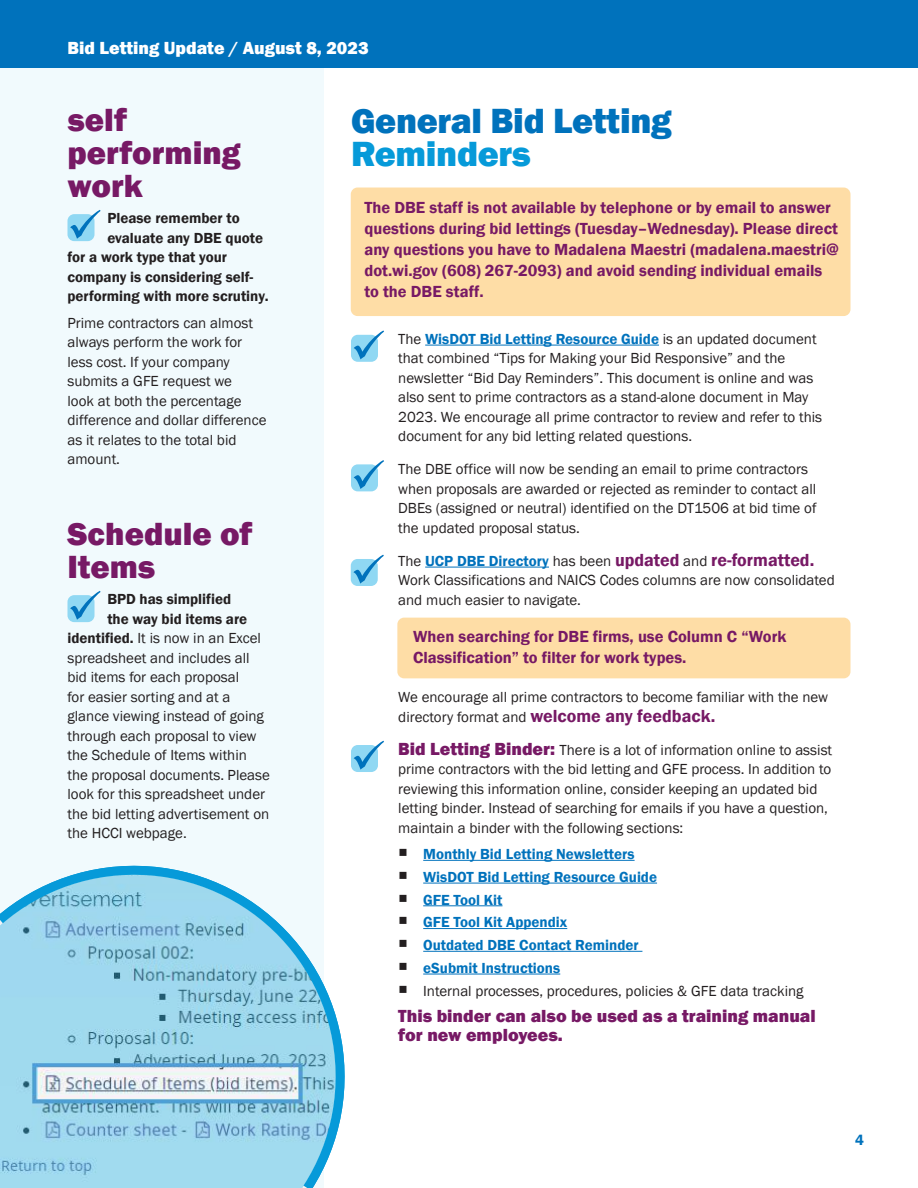
<style>
.page{position:relative;width:918px;height:1188px;background:#fff}
.page>*{position:absolute;margin:0;border:0;box-sizing:border-box;transform-origin:0 0}
.t1{font:800 36px/33px "Franklin Gothic";letter-spacing:-.01em;color:#0072bc}
.t2{font:800 33px/33px "Franklin Gothic";color:#771965}
.t3{font:600 18px "Franklin Gothic";color:#771965}
.t4{font:800 18px/19.5px "Franklin Gothic";color:#771965}
.t5{font:800 18px "Franklin Gothic";color:#fff}
.t6{font:600 16.5px/21px "Franklin Gothic";color:#771965}
.t7{font:15px/19.5px "Franklin Gothic";color:#231f20}
.t8{font:600 15px "Franklin Gothic";color:#231f20}
.t9{font:600 15px "Franklin Gothic";color:#0072bc}
.s1{font-weight:600}
.s2{color:#069ad9}
.s3{font-weight:600;color:#0072bc}
.s4{font-weight:400;font-size:15px;color:#231f20}
.s5{font-size:15px;color:#0072bc}
.s6{font-weight:800;font-size:18px;color:#771965}
.s7{color:#231f20}
</style>
<div class="page">
<div style="left:0;top:0;width:324px;height:1188px;background:#f1fafd"></div>
<div style="left:351px;top:188px;width:499px;height:128px;background:#fedda6;border-radius:7px"></div>
<hr style="left:425px;top:345px;width:234px;height:1px;background:#0072bc">
<hr style="left:425px;top:567px;width:124px;height:1px;background:#0072bc">
<hr style="left:423px;top:860px;width:212px;height:1px;background:#0072bc">
<hr style="left:423px;top:883px;width:234px;height:1px;background:#0072bc">
<hr style="left:423px;top:905px;width:80px;height:1px;background:#0072bc">
<hr style="left:423px;top:928px;width:144px;height:1px;background:#0072bc">
<hr style="left:423px;top:951px;width:219px;height:1px;background:#0072bc">
<hr style="left:423px;top:974px;width:137px;height:1px;background:#0072bc">
<div style="left:0;top:0;width:918px;height:68px;background:#0072bc"></div>
<div style="left:351px;top:464px;width:27px;height:27px;background:#90d8f3;border-radius:7px"></div>
<svg style="left:354px;top:460px;width:30px;height:29px"></svg>
<div style="left:351px;top:559px;width:27px;height:27px;background:#90d8f3;border-radius:7px"></div>
<svg style="left:353px;top:555px;width:31px;height:29px"></svg>
<div style="left:351px;top:745px;width:27px;height:27px;background:#90d8f3;border-radius:7px"></div>
<svg style="left:354px;top:741px;width:30px;height:29px"></svg>
<div style="left:397px;top:618px;width:453px;height:60px;background:#fedda6;border-radius:7px"></div>
<div style="left:351px;top:335px;width:27px;height:27px;background:#90d8f3;border-radius:7px"></div>
<svg style="left:354px;top:330px;width:30px;height:29px"></svg>
<div style="left:68px;top:214px;width:26px;height:27px;background:#90d8f3;border-radius:7px"></div>
<svg style="left:70px;top:210px;width:31px;height:29px"></svg>
<div style="left:68px;top:595px;width:26px;height:27px;background:#90d8f3;border-radius:7px"></div>
<svg style="left:70px;top:591px;width:31px;height:29px"></svg>
<svg style="left:76px;top:865px;width:269px;height:271px"></svg>
<svg style="left:0;top:874px;width:336px;height:314px;background:#9dd2e8"></svg>
<p class="t5" style="left:68px;top:36px;width:303px">Bid Letting Update / August 8, 2023</p>
<h1 class="t2" style="left:68px;top:103px;width:175px">self performing work</h1>
<p class="t8" style="left:107px;top:209px;width:134px">Please remember to</p>
<p class="t8" style="left:107px;top:229px;width:157px">evaluate any DBE quote</p>
<p class="t8" style="left:67px;top:248px;width:161px">for a work type that your</p>
<p class="t8" style="left:67px;top:268px;width:187px">company is considering self-</p>
<p class="t8" style="left:67px;top:287px;width:203px">performing with more scrutiny.</p>
<p class="t7" style="left:67px;top:313px;width:201px">Prime contractors can almost always perform the work for less cost. If your company submits a GFE request we<br>look at both the percentage difference and dollar difference as it relates to the total bid amount.</p>
<h1 class="t2" style="left:68px;top:517px;width:187px">Schedule of<br>Items</h1>
<p class="t8" style="left:107px;top:590px;width:125px">BPD has simplified</p>
<p class="t8" style="left:107px;top:610px;width:141px">the way bid items are</p>
<p class="t7" style="left:67px;top:629px;width:195px"><span class="s1">identified.</span> It is now in an Excel</p>
<p class="t7" style="left:67px;top:648px;width:184px">spreadsheet and includes all</p>
<p class="t7" style="left:67px;top:668px;width:173px">bid items for each proposal</p>
<p class="t7" style="left:67px;top:687px;width:164px">for easier sorting and at a</p>
<p class="t7" style="left:67px;top:707px;width:198px">glance viewing instead of going</p>
<p class="t7" style="left:67px;top:726px;width:191px">through each proposal to view</p>
<p class="t7" style="left:67px;top:746px;width:181px">the Schedule of Items within</p>
<p class="t7" style="left:67px;top:765px;width:204px">the proposal documents. Please</p>
<p class="t7" style="left:67px;top:785px;width:199px">look for this spreadsheet under</p>
<p class="t7" style="left:67px;top:804px;width:203px">the bid letting advertisement on</p>
<p class="t7" style="left:67px;top:824px;width:121px">the HCCI webpage.</p>
<h2 class="t1" style="left:351px;top:105px;width:322px">General Bid Letting<br><span class="s2">Reminders</span></h2>
<p class="t6" style="left:364px;top:197px;width:476px">The DBE staff is not available by telephone or by email to answer questions during bid lettings (Tuesday–Wednesday). Please direct any questions you have to Madalena Maestri (madalena.maestri@ dot.wi.gov (608) 267-2093) and avoid sending individual emails to the DBE staff.</p>
<p class="t7" style="left:398px;top:330px;width:425px">The <span class="s3">WisDOT Bid Letting Resource Guide</span> is an updated document that combined “Tips for Making your Bid Responsive” and the newsletter “Bid Day Reminders”. This document is online and was also sent to prime contractors as a stand-alone document in May 2023. We encourage all prime contractor to review and refer to this document for any bid letting related questions.</p>
<p class="t7" style="left:398px;top:460px;width:420px">The DBE office will now be sending an email to prime contractors when proposals are awarded or rejected as reminder to contact all DBEs (assigned or neutral) identified on the DT1506 at bid time of the updated proposal status.</p>
<p class="t3" style="left:398px;top:549px;width:418px"><span class="s4">The</span> <span class="s5">UCP DBE Directory</span> <span class="s4">has been</span> updated <span class="s4">and</span> re-formatted.</p>
<p class="t7" style="left:398px;top:571px;width:438px">Work Classifications and NAICS Codes columns are now consolidated and much easier to navigate.</p>
<p class="t6" style="left:413px;top:626px;width:375px">When searching for DBE firms, use Column C “Work<br>Classification” to filter for work types.</p>
<p class="t7" style="left:398px;top:688px;width:431px">We encourage all prime contractors to become familiar with the new</p>
<p class="t3" style="left:398px;top:705px;width:319px"><span class="s4">directory format and</span> welcome any feedback.</p>
<p class="t7" style="left:398px;top:741px;width:436px"><span class="s6">Bid Letting Binder:</span> There is a lot of information online to assist prime contractors with the bid letting and GFE process. In addition to reviewing this information online, consider keeping an updated bid letting binder. Instead of searching for emails if you have a question, maintain a binder with the following sections:</p>
<p class="t9" style="left:398px;top:845px;width:238px"><span class="s7">○</span> Monthly Bid Letting Newsletters</p>
<p class="t9" style="left:398px;top:868px;width:260px"><span class="s7">○</span> WisDOT Bid Letting Resource Guide</p>
<p class="t9" style="left:398px;top:890px;width:106px"><span class="s7">○</span> GFE Tool Kit</p>
<p class="t9" style="left:398px;top:913px;width:171px"><span class="s7">○</span> GFE Tool Kit Appendix</p>
<p class="t9" style="left:398px;top:936px;width:242px"><span class="s7">○</span> Outdated DBE Contact Reminder</p>
<p class="t9" style="left:398px;top:959px;width:164px"><span class="s7">○</span> eSubmit Instructions</p>
<p class="t7" style="left:398px;top:981px;width:407px">○ Internal processes, procedures, policies &amp; GFE data tracking</p>
<p class="t4" style="left:398px;top:1006px;width:419px">This binder can also be used as a training manual for new employees.</p>
<p class="t9" style="left:855px;top:1130px;width:10px">4</p>
</div>
